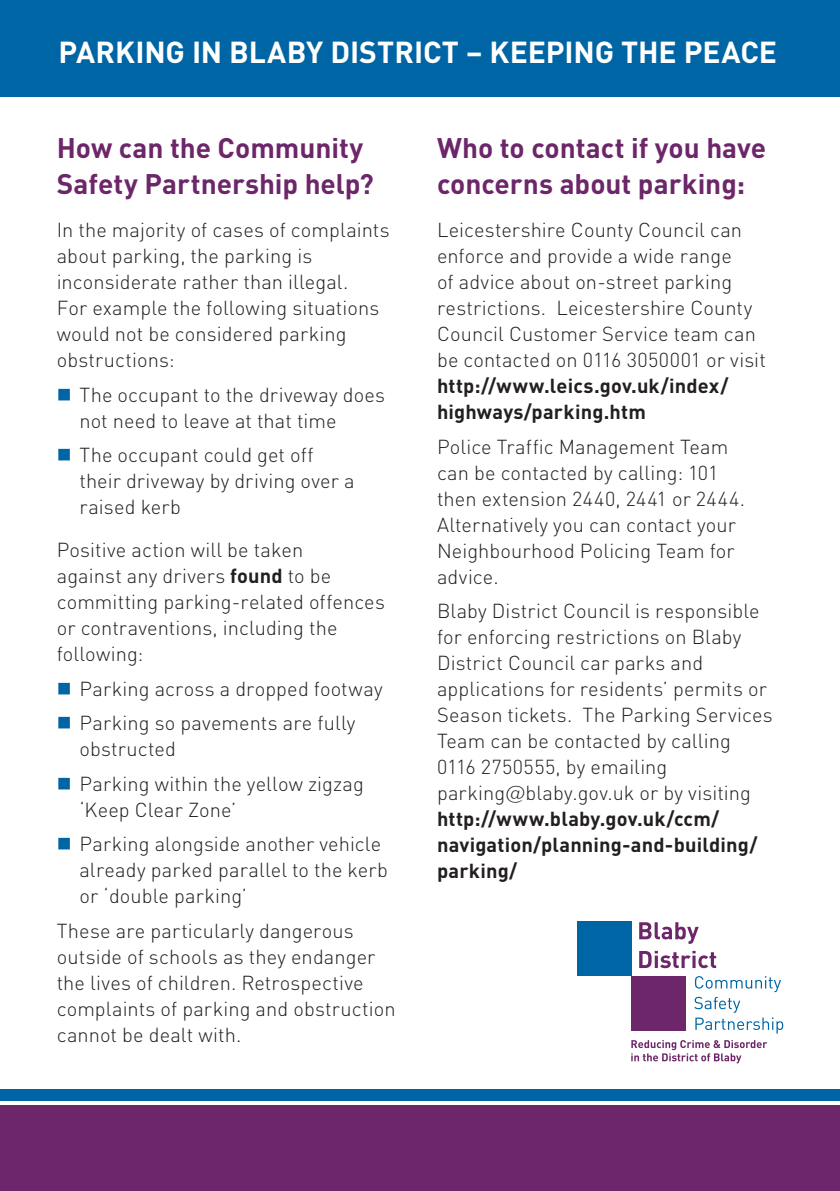
<style>
.page{position:relative;width:840px;height:1191px;background:#fff}
.page>*{position:absolute;margin:0;border:0;box-sizing:border-box;transform-origin:0 0}
.t1{font:700 30px "DIN";letter-spacing:.02em;color:#fff}
.t2{font:700 28px/36px "DIN";color:#6c2669}
.t3{font:300 20px/26px "DIN";letter-spacing:.005em;color:#231f20}
.t4{font:700 20px/26px "DIN";letter-spacing:.01em;color:#231f20}
.s1{color:#0065a4}
.s2{font-weight:700}
.s3{font-family:"Humanist 777 BT Light B";font-weight:400}
</style>
<div class="page">
<div style="left:576px;top:921px;width:55px;height:55px;background:#0065a4"></div>
<div style="left:631px;top:976px;width:54px;height:54px;background:#6c2669"></div>
<svg style="left:639px;top:922px;width:59px;height:22px"></svg>
<svg style="left:639px;top:951px;width:76px;height:17px"></svg>
<svg style="left:694px;top:976px;width:88px;height:57px"></svg>
<svg style="left:631px;top:1040px;width:135px;height:23px"></svg>
<div style="left:0;top:1106px;width:839px;height:85px;background:#6c2669"></div>
<div style="left:0;top:0;width:839px;height:96px;background:#0065a4"></div>
<div style="left:0;top:1089px;width:839px;height:11px;background:#0065a4"></div>
<h1 class="t1" style="left:58px;top:32px;width:719px">parking in blaby district – Keeping the Peace</h1>
<h2 class="t2" style="left:57px;top:129px;width:318px">How can the Community<br>Safety Partnership help?</h2>
<p class="t3" style="left:57px;top:217px;width:334px">In the majority of cases of complaints about parking, the parking is inconsiderate rather than illegal.<br>For example the following situations would not be considered parking obstructions:</p>
<p class="t3" style="left:79px;top:381px;width:307px;text-indent:-23px"><span class="s1">■</span> The occupant to the driveway does not need to leave at that time</p>
<p class="t3" style="left:79px;top:442px;width:276px;text-indent:-23px"><span class="s1">■</span> The occupant could get off their driveway by driving over a raised kerb</p>
<p class="t3" style="left:57px;top:537px;width:329px">Positive action will be taken<br>against any drivers <span class="s2">found</span> to be committing parking-related offences or contraventions, including the following:</p>
<p class="t3" style="left:57px;top:675px;width:327px"><span class="s1">■</span> Parking across a dropped footway</p>
<p class="t3" style="left:79px;top:710px;width:277px;text-indent:-23px"><span class="s1">■</span> Parking so pavements are fully obstructed</p>
<p class="t3" style="left:79px;top:770px;width:286px;text-indent:-23px"><span class="s1">■</span> Parking within the yellow zigzag ‘Keep Clear Zone’</p>
<p class="t3" style="left:79px;top:831px;width:310px;text-indent:-23px"><span class="s1">■</span> Parking alongside another vehicle already parked parallel to the kerb or ‘double parking’</p>
<p class="t3" style="left:57px;top:917px;width:340px">These are particularly dangerous outside of schools as they endanger the lives of children. Retrospective complaints of parking and obstruction cannot be dealt with.</p>
<h2 class="t2" style="left:437px;top:129px;width:330px">Who to contact if you have concerns about parking:</h2>
<p class="t3" style="left:437px;top:217px;width:330px">Leicestershire County Council can enforce and provide a wide range<br>of advice about on-street parking restrictions. Leicestershire County Council Customer Service team can be contacted on 0116 3050001 or visit</p>
<p class="t4" style="left:437px;top:372px;width:293px">http://www.leics.gov.uk/index/ highways/parking.htm</p>
<p class="t3" style="left:437px;top:433px;width:309px">Police Traffic Management Team can be contacted by calling: 101 then extension 2440, 2441 or 2444.<br>Alternatively you can contact your<br>Neighbourhood Policing Team for advice.</p>
<p class="t3" style="left:437px;top:598px;width:337px">Blaby District Council is responsible for enforcing restrictions on Blaby<br>District Council car parks and applications for residents’ permits or<br>Season tickets. The Parking Services<br>Team can be contacted by calling<br>0116 2750555, by emailing parking<span class="s3">@</span>blaby.gov.uk or by visiting <span class="s2">http://www.blaby.gov.uk/ccm/ navigation/planning-and-building/ parking/</span></p>
</div>
